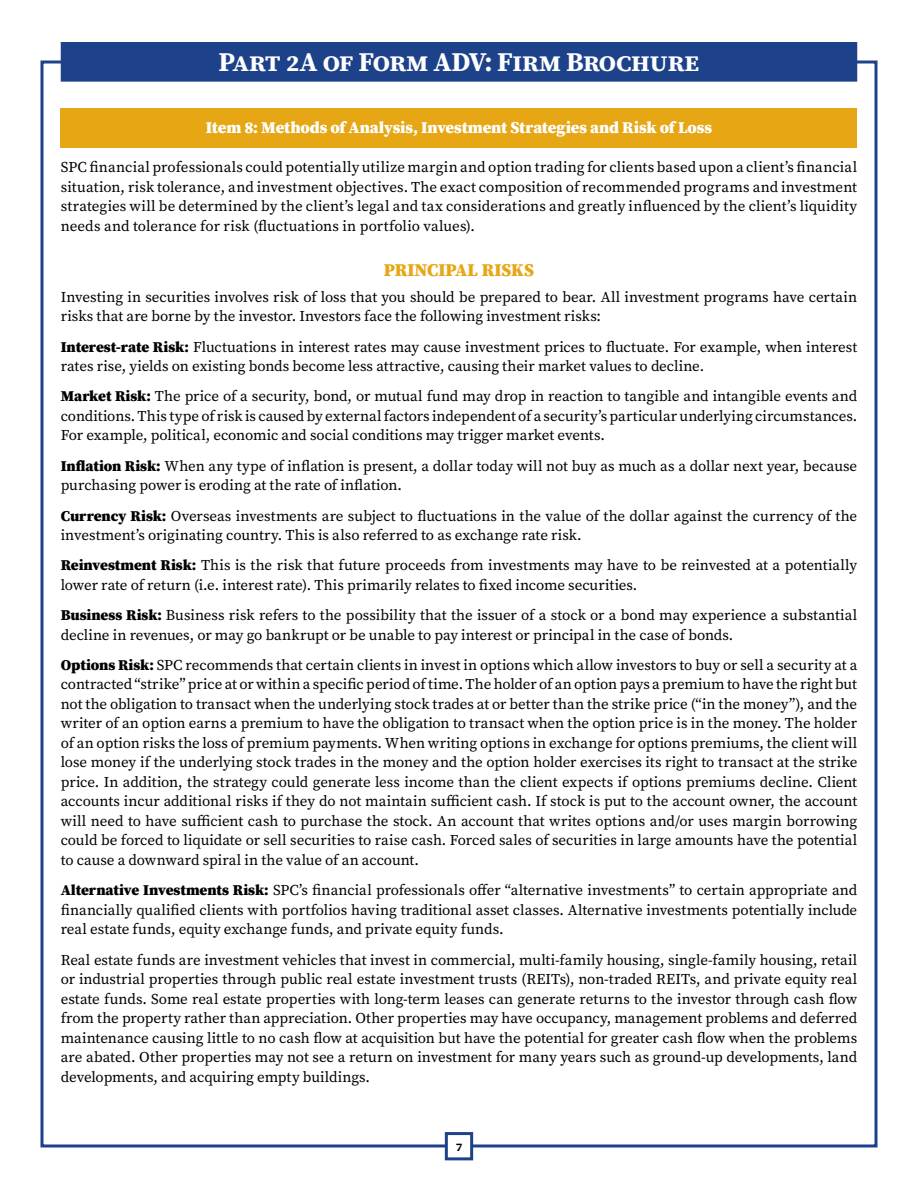
<style>
.page{position:relative;width:918px;height:1188px;background:#fff}
.page>*{position:absolute;margin:0;border:0;box-sizing:border-box;transform-origin:0 0}
.t1{font:700 27px "Source Serif Pro";letter-spacing:-.03em;color:#fff}
.t2{font:900 18px "Source Serif Pro";color:#e7a614}
.t3{font:900 16.5px "Source Serif Pro";letter-spacing:-.01em;color:#fff}
.t4{font:15px/19.5px "Source Serif Pro";letter-spacing:-.005em;color:#000}
.t5{font:700 13.5px "Source Serif Pro";color:#000}
.s1{font-weight:900}
</style>
<div class="page">
<div style="left:61px;top:108px;width:796px;height:40px;background:#e7a614"></div>
<div style="left:62px;top:44px;width:794px;height:36px;background:#1e428a"></div>
<div style="left:61px;top:42px;width:796px;height:40px;border:3px solid #1e428a"></div>
<div style="left:445px;top:1132px;width:28px;height:28px;border:3px solid #1e428a"></div>
<h1 class="t1" style="left:219px;top:43px;width:482px">Part 2A of Form ADV: Firm Brochure</h1>
<p class="t3" style="left:206px;top:116px;width:508px">Item 8: Methods of Analysis, Investment Strategies and Risk of Loss</p>
<p class="t4" style="left:61px;top:157px;width:798px;text-align:justify">SPC financial professionals could potentially utilize margin and option trading for clients based upon a client’s financial situation, risk tolerance, and investment objectives. The exact composition of recommended programs and investment strategies will be determined by the client’s legal and tax considerations and greatly influenced by the client’s liquidity needs and tolerance for risk (fluctuations in portfolio values).</p>
<p class="t2" style="left:384px;top:257px;width:152px">PRINCIPAL RISKS</p>
<p class="t4" style="left:61px;top:287px;width:798px">Investing in securities involves risk of loss that you should be prepared to bear. All investment programs have certain risks that are borne by the investor. Investors face the following investment risks:</p>
<p class="t4" style="left:61px;top:337px;width:798px"><span class="s1">Interest-rate Risk:</span> Fluctuations in interest rates may cause investment prices to fluctuate. For example, when interest rates rise, yields on existing bonds become less attractive, causing their market values to decline.</p>
<p class="t4" style="left:61px;top:387px;width:798px;text-align:justify"><span class="s1">Market Risk:</span> The price of a security, bond, or mutual fund may drop in reaction to tangible and intangible events and conditions. This type of risk is caused by external factors independent of a security’s particular underlying circumstances.<br>For example, political, economic and social conditions may trigger market events.</p>
<p class="t4" style="left:61px;top:456px;width:798px"><span class="s1">Inflation Risk:</span> When any type of inflation is present, a dollar today will not buy as much as a dollar next year, because purchasing power is eroding at the rate of inflation.</p>
<p class="t4" style="left:61px;top:506px;width:798px"><span class="s1">Currency Risk:</span> Overseas investments are subject to fluctuations in the value of the dollar against the currency of the investment’s originating country. This is also referred to as exchange rate risk.</p>
<p class="t4" style="left:61px;top:556px;width:798px"><span class="s1">Reinvestment Risk:</span> This is the risk that future proceeds from investments may have to be reinvested at a potentially lower rate of return (i.e. interest rate). This primarily relates to fixed income securities.</p>
<p class="t4" style="left:61px;top:605px;width:798px"><span class="s1">Business Risk:</span> Business risk refers to the possibility that the issuer of a stock or a bond may experience a substantial decline in revenues, or may go bankrupt or be unable to pay interest or principal in the case of bonds.</p>
<p class="t4" style="left:61px;top:655px;width:798px;text-align:justify"><span class="s1">Options Risk:</span> SPC recommends that certain clients in invest in options which allow investors to buy or sell a security at a contracted “strike” price at or within a specific period of time. The holder of an option pays a premium to have the right but not the obligation to transact when the underlying stock trades at or better than the strike price (“in the money”), and the writer of an option earns a premium to have the obligation to transact when the option price is in the money. The holder of an option risks the loss of premium payments. When writing options in exchange for options premiums, the client will lose money if the underlying stock trades in the money and the option holder exercises its right to transact at the strike price. In addition, the strategy could generate less income than the client expects if options premiums decline. Client accounts incur additional risks if they do not maintain sufficient cash. If stock is put to the account owner, the account will need to have sufficient cash to purchase the stock. An account that writes options and/or uses margin borrowing could be forced to liquidate or sell securities to raise cash. Forced sales of securities in large amounts have the potential to cause a downward spiral in the value of an account.</p>
<p class="t4" style="left:61px;top:880px;width:798px;text-align:justify"><span class="s1">Alternative Investments Risk:</span> SPC’s financial professionals offer “alternative investments” to certain appropriate and financially qualified clients with portfolios having traditional asset classes. Alternative investments potentially include real estate funds, equity exchange funds, and private equity funds.</p>
<p class="t4" style="left:61px;top:950px;width:798px;text-align:justify">Real estate funds are investment vehicles that invest in commercial, multi-family housing, single-family housing, retail or industrial properties through public real estate investment trusts (REITs), non-traded REITs, and private equity real estate funds. Some real estate properties with long-term leases can generate returns to the investor through cash flow from the property rather than appreciation. Other properties may have occupancy, management problems and deferred maintenance causing little to no cash flow at acquisition but have the potential for greater cash flow when the problems are abated. Other properties may not see a return on investment for many years such as ground-up developments, land developments, and acquiring empty buildings.</p>
<p class="t5" style="left:455px;top:1137px;width:9px">7</p>
</div>
